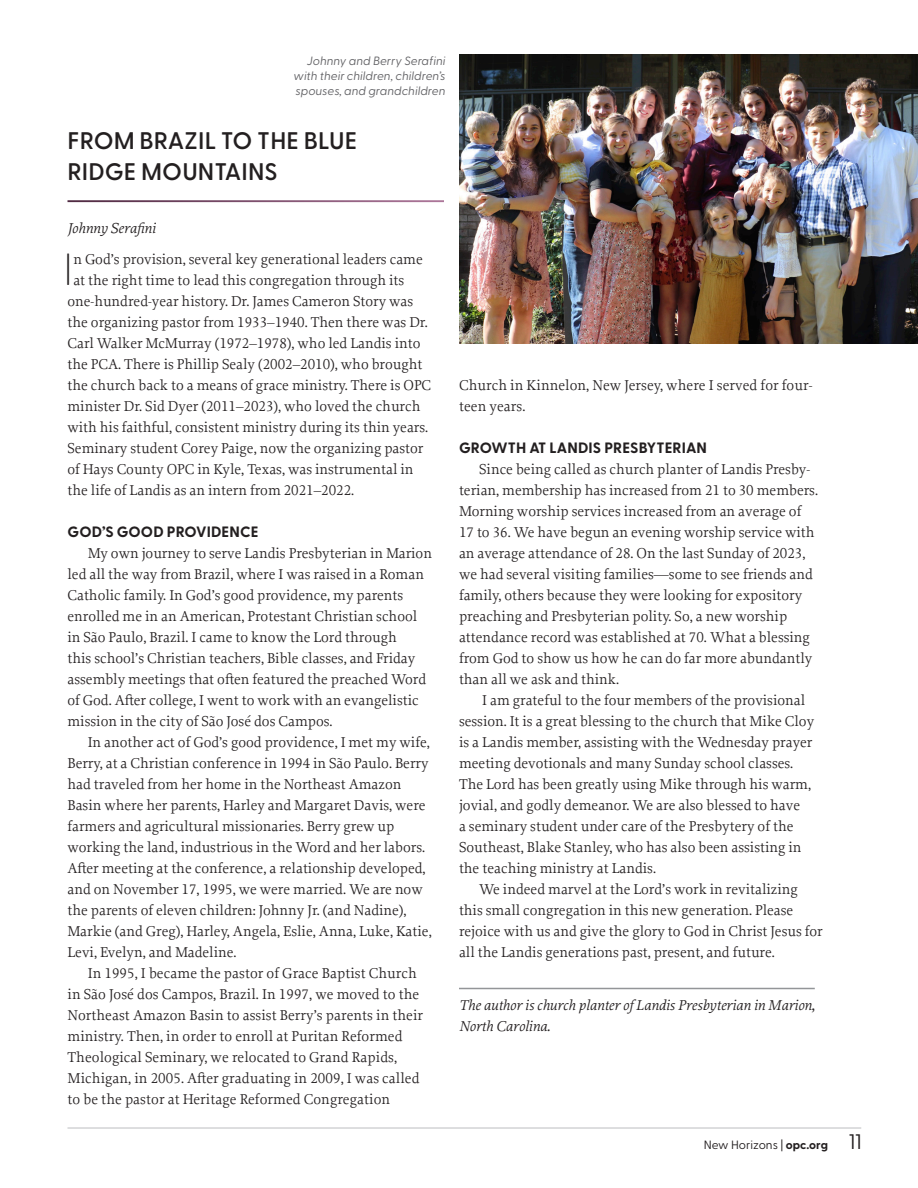
<style>
.page{position:relative;width:918px;height:1188px;background:#fff}
.page>*{position:absolute;margin:0;border:0;box-sizing:border-box;transform-origin:0 0}
.Main_-_First{font:100 45px "Greycliff CF";color:#231f20}
.Title_-_Article{font:600 24px/31.5px "Greycliff CF";letter-spacing:.005em;color:#231f20}
.Main_Style{font:15px/21px "Proforma";color:#231f20}
.Main_-_First-2{font:15px "Proforma";color:#231f20}
.Main_-_Byline{font:italic 15px/21px "Proforma";color:#231f20}
.Main_-_Subhead{font:700 15px "Greycliff CF";letter-spacing:.01em;color:#231f20}
.Main_Style-2{font:italic 15px "Proforma";color:#231f20}
.Photo_Caption{font:italic 12px/15px "Greycliff CF";color:#636366;text-align:justify}
.t1{font:12px "Greycliff CF";color:#231f20}
.s1{font-weight:700}
.s2{font-size:21px}
</style>
<div class="page">
<hr style="left:68px;top:1128px;width:793px;height:1px;background:#bcbdc0">
<hr style="left:459px;top:988px;width:356px;height:1px;background:#939598">
<img style="left:459px;top:55px;width:459px;height:289px">
<p class="Photo_Caption" style="left:294px;top:52px;width:153px;text-indent:13px">Johnny and Berry Serafini with their children, children’s spouses, and grandchildren</p>
<p class="Title_-_Article" style="left:68px;top:123px;width:291px">FROM BRAZIL TO THE BLUE<br>RIDGE MOUNTAINS</p>
<p class="Main_Style-2" style="left:68px;top:218px;width:89px">Johnny Serafini</p>
<p class="Main_-_First" style="left:63px;top:236px;width:12px">I</p>
<p class="Main_-_First-2" style="left:73px;top:250px;width:351px">n God’s provision, several key generational leaders came</p>
<p class="Main_-_First-2" style="left:73px;top:271px;width:332px">at the right time to lead this congregation through its</p>
<p class="Main_-_First-2" style="left:68px;top:292px;width:347px">one-hundred-year history. Dr. James Cameron Story was</p>
<p class="Main_-_First-2" style="left:68px;top:313px;width:362px">the organizing pastor from 1933–1940. Then there was Dr.</p>
<p class="Main_-_First-2" style="left:68px;top:334px;width:355px">Carl Walker McMurray (1972–1978), who led Landis into</p>
<p class="Main_-_First-2" style="left:68px;top:355px;width:356px">the PCA. There is Phillip Sealy (2002–2010), who brought</p>
<p class="Main_-_First-2" style="left:68px;top:376px;width:365px">the church back to a means of grace ministry. There is OPC</p>
<p class="Main_-_First-2" style="left:68px;top:397px;width:354px">minister Dr. Sid Dyer (2011–2023), who loved the church</p>
<p class="Main_-_First-2" style="left:68px;top:418px;width:362px">with his faithful, consistent ministry during its thin years.</p>
<p class="Main_-_First-2" style="left:68px;top:439px;width:358px">Seminary student Corey Paige, now the organizing pastor</p>
<p class="Main_-_First-2" style="left:68px;top:460px;width:348px">of Hays County OPC in Kyle, Texas, was instrumental in</p>
<p class="Main_-_First-2" style="left:68px;top:481px;width:288px">the life of Landis as an intern from 2021–2022.</p>
<p class="Main_-_Subhead" style="left:68px;top:520px;width:192px">GOD’S GOOD PROVIDENCE</p>
<p class="Main_Style" style="left:68px;top:542px;width:366px;text-indent:20px">My own journey to serve Landis Presbyterian in Marion led all the way from Brazil, where I was raised in a Roman Catholic family. In God’s good providence, my parents enrolled me in an American, Protestant Christian school in São Paulo, Brazil. I came to know the Lord through<br>this school’s Christian teachers, Bible classes, and Friday assembly meetings that often featured the preached Word of God. After college, I went to work with an evangelistic mission in the city of São José dos Campos.</p>
<p class="Main_Style" style="left:68px;top:731px;width:366px;text-indent:20px">In another act of God’s good providence, I met my wife, Berry, at a Christian conference in 1994 in São Paulo. Berry had traveled from her home in the Northeast Amazon Basin where her parents, Harley and Margaret Davis, were farmers and agricultural missionaries. Berry grew up working the land, industrious in the Word and her labors.<br>After meeting at the conference, a relationship developed, and on November 17, 1995, we were married. We are now the parents of eleven children: Johnny Jr. (and Nadine), Markie (and Greg), Harley, Angela, Eslie, Anna, Luke, Katie, Levi, Evelyn, and Madeline.</p>
<p class="Main_Style" style="left:68px;top:962px;width:357px;text-indent:20px">In 1995, I became the pastor of Grace Baptist Church in São José dos Campos, Brazil. In 1997, we moved to the Northeast Amazon Basin to assist Berry’s parents in their ministry. Then, in order to enroll at Puritan Reformed Theological Seminary, we relocated to Grand Rapids, Michigan, in 2005. After graduating in 2009, I was called to be the pastor at Heritage Reformed Congregation</p>
<p class="Main_Style" style="left:459px;top:374px;width:355px">Church in Kinnelon, New Jersey, where I served for four&shy;teen years.</p>
<p class="Main_-_Subhead" style="left:459px;top:436px;width:249px">GROWTH AT LANDIS PRESBYTERIAN</p>
<p class="Main_Style" style="left:459px;top:458px;width:361px;text-indent:20px">Since being called as church planter of Landis Presby&shy;terian, membership has increased from 21 to 30 members.<br>Morning worship services increased from an average of 17 to 36. We have begun an evening worship service with an average attendance of 28. On the last Sunday of 2023, we had several visiting families—some to see friends and family, others because they were looking for expository preaching and Presbyterian polity. So, a new worship attendance record was established at 70. What a blessing from God to show us how he can do far more abundantly than all we ask and think.</p>
<p class="Main_Style" style="left:459px;top:689px;width:357px;text-indent:23px">I am grateful to the four members of the provisional session. It is a great blessing to the church that Mike Cloy is a Landis member, assisting with the Wednesday prayer meeting devotionals and many Sunday school classes.<br>The Lord has been greatly using Mike through his warm, jovial, and godly demeanor. We are also blessed to have<br>a seminary student under care of the Presbytery of the Southeast, Blake Stanley, who has also been assisting in the teaching ministry at Landis.</p>
<p class="Main_Style" style="left:459px;top:878px;width:365px;text-indent:20px">We indeed marvel at the Lord’s work in revitalizing this small congregation in this new generation. Please rejoice with us and give the glory to God in Christ Jesus for all the Landis generations past, present, and future.</p>
<p class="Main_-_Byline" style="left:459px;top:994px;width:357px">The author is church planter of Landis Presbyterian in Marion,<br>North Carolina.</p>
<p class="t1" style="left:704px;top:1135px;width:159px">New Horizons | <span class="s1">opc.org</span> <span class="s2">11</span></p>
</div>
